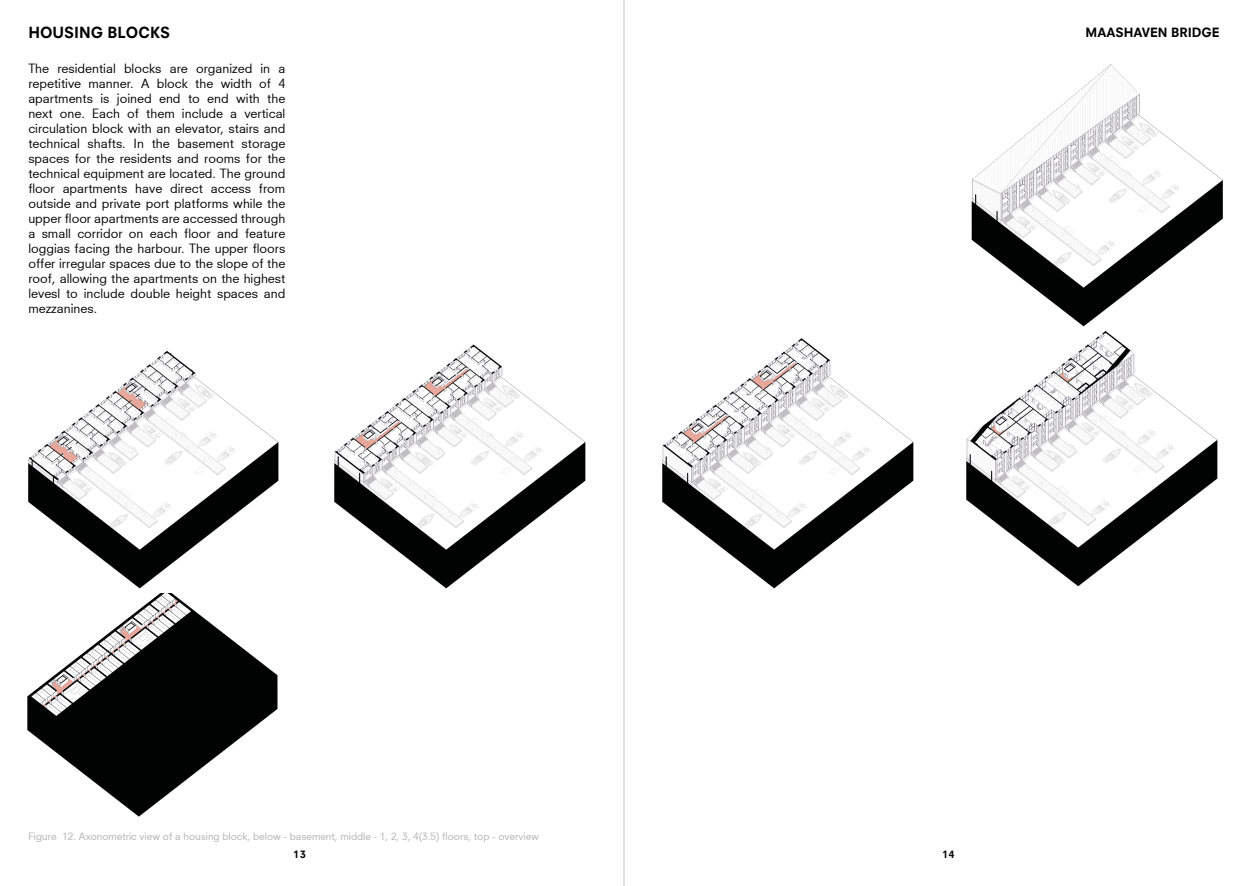
<style>
.page{position:relative;width:1248px;height:886px;background:#fff}
.page>*{position:absolute;margin:0;border:0;box-sizing:border-box;transform-origin:0 0}
.t1{font:15px "Neuzeit S Heavy";color:#000}
.t2{font:12.5px/15px "Neuzeit S";color:#000;text-align:justify}
.t3{font:12.5px "Neuzeit S Heavy";color:#000}
.t4{font:10px "Neuzeit S";color:#b3b2b2}
.t5{font:10px "Neuzeit S Heavy";color:#000}
</style>
<div class="page">
<hr style="left:623px;top:0;width:1px;height:886px;background:#c6c6c6">
<img style="left:27px;top:593px;width:251px;height:224px">
<img style="left:28px;top:350px;width:251px;height:239px">
<img style="left:334px;top:344px;width:252px;height:245px">
<img style="left:662px;top:338px;width:252px;height:251px">
<img style="left:966px;top:331px;width:252px;height:256px">
<img style="left:971px;top:64px;width:252px;height:263px">
<p class="t1" style="left:28px;top:23px;width:143px">HOUSING BLOCKS</p>
<p class="t2" style="left:28px;top:61px;width:258px">The residential blocks are organized in a repetitive manner. A block the width of 4 apartments is joined end to end with the next one. Each of them include a vertical circulation block with an elevator, stairs and technical shafts. In the basement storage spaces for the residents and rooms for the technical equipment are located. The ground floor apartments have direct access from outside and private port platforms while the upper floor apartments are accessed through a small corridor on each floor and feature loggias facing the harbour. The upper floors offer irregular spaces due to the slope of the roof, allowing the apartments on the highest levesl to include double height spaces and mezzanines.</p>
<p class="t4" style="left:28px;top:830px;width:512px">Figure 12. Axonometric view of a housing block, below - basement, middle - 1, 2, 3, 4(3.5) floors, top - overview</p>
<p class="t5" style="left:293px;top:848px;width:14px">13</p>
<p class="t3" style="left:1085px;top:24px;width:136px">MAASHAVEN BRIDGE</p>
<p class="t5" style="left:942px;top:848px;width:14px">14</p>
</div>
